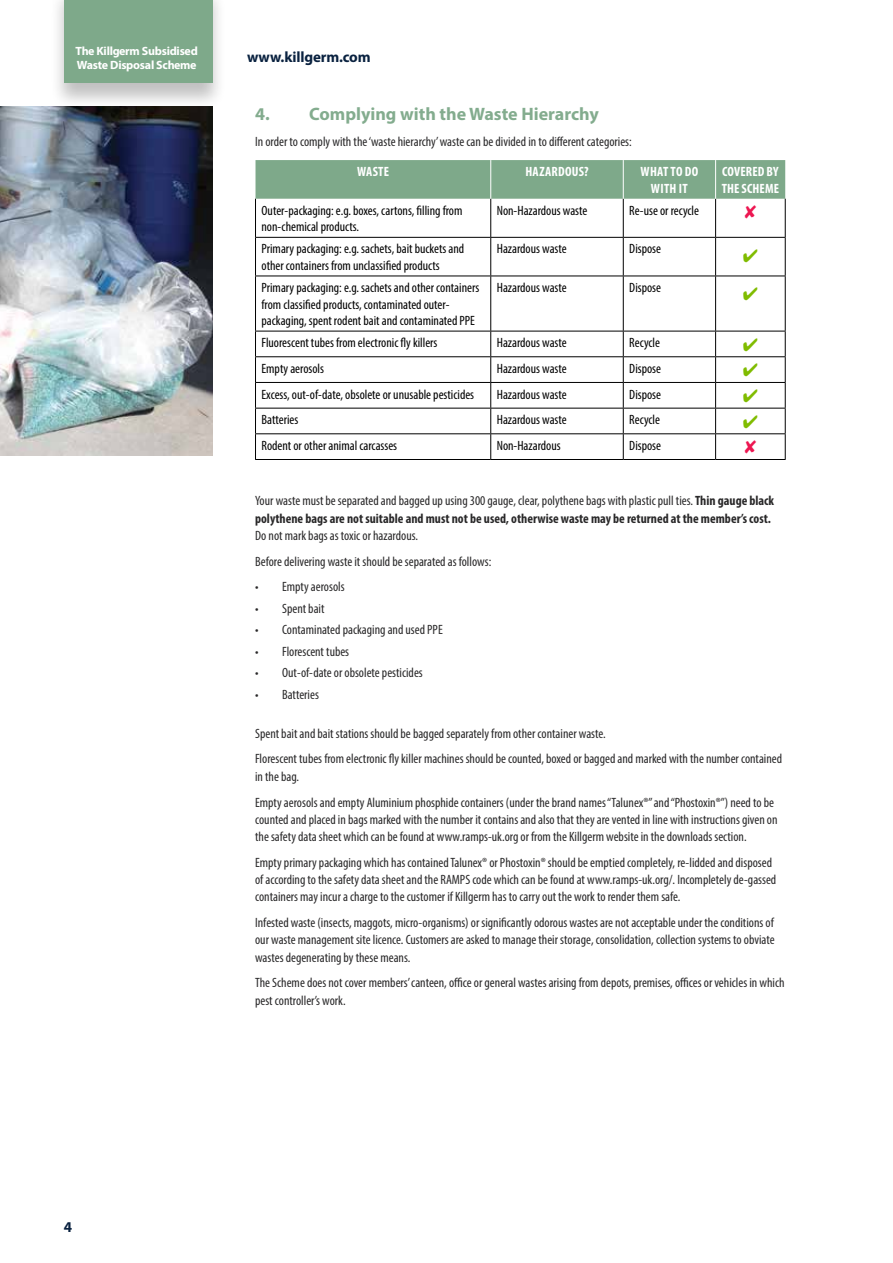
<style>
.page{position:relative;width:893px;height:1263px;background:#fff}
.page>*{position:absolute;margin:0;border:0;box-sizing:border-box;transform-origin:0 0}
.t1{font:700 18px "Myriad Pro";color:#83ac8e}
.t2{font:700 15px "Myriad Pro";letter-spacing:-.01em;color:#0a2240}
.t3{font:condensed 13.5px/17.2px "Myriad Pro";color:#292829}
.t4{font:condensed 13.5px/16.5px "Myriad Pro";color:#000}
.t5{font:700 condensed 13.5px/17.2px "Myriad Pro";color:#292829}
.t6{font:700 condensed 13.5px/16.5px "Myriad Pro";letter-spacing:.02em;color:#fff;text-align:center}
.t7{font:700 12px/14.4px "Myriad Pro";letter-spacing:-.02em;color:#fff}
.s1{font-weight:400}
</style>
<div class="page">
<div style="left:49px;top:0;width:178px;height:110px;background:#000;opacity:.25"></div>
<div style="left:64px;top:0;width:149px;height:83px;background:#7ea98a"></div>
<div style="left:255px;top:160px;width:530px;height:39px;background:#7ea98a"></div>
<hr style="left:255px;top:199px;width:1px;height:38px;background:#000">
<hr style="left:490px;top:199px;width:1px;height:38px;background:#000">
<hr style="left:623px;top:199px;width:1px;height:38px;background:#000">
<hr style="left:715px;top:199px;width:1px;height:38px;background:#000">
<hr style="left:785px;top:199px;width:1px;height:38px;background:#000">
<hr style="left:255px;top:237px;width:236px;height:1px;background:#000">
<hr style="left:255px;top:238px;width:1px;height:38px;background:#000">
<hr style="left:491px;top:237px;width:132px;height:1px;background:#000">
<hr style="left:490px;top:238px;width:1px;height:38px;background:#000">
<hr style="left:623px;top:237px;width:93px;height:1px;background:#000">
<hr style="left:623px;top:238px;width:1px;height:38px;background:#000">
<hr style="left:716px;top:237px;width:70px;height:1px;background:#000">
<hr style="left:715px;top:238px;width:1px;height:38px;background:#000">
<hr style="left:785px;top:238px;width:1px;height:38px;background:#000">
<hr style="left:255px;top:276px;width:236px;height:1px;background:#000">
<hr style="left:255px;top:276px;width:1px;height:55px;background:#000">
<hr style="left:491px;top:276px;width:132px;height:1px;background:#000">
<hr style="left:490px;top:276px;width:1px;height:55px;background:#000">
<hr style="left:623px;top:276px;width:93px;height:1px;background:#000">
<hr style="left:623px;top:276px;width:1px;height:55px;background:#000">
<hr style="left:716px;top:276px;width:70px;height:1px;background:#000">
<hr style="left:715px;top:276px;width:1px;height:55px;background:#000">
<hr style="left:785px;top:276px;width:1px;height:55px;background:#000">
<hr style="left:255px;top:331px;width:236px;height:1px;background:#000">
<hr style="left:491px;top:331px;width:132px;height:1px;background:#000">
<hr style="left:623px;top:331px;width:93px;height:1px;background:#000">
<hr style="left:716px;top:331px;width:70px;height:1px;background:#000">
<hr style="left:255px;top:356px;width:236px;height:1px;background:#000">
<hr style="left:491px;top:356px;width:132px;height:1px;background:#000">
<hr style="left:623px;top:356px;width:93px;height:1px;background:#000">
<hr style="left:716px;top:356px;width:70px;height:1px;background:#000">
<hr style="left:255px;top:382px;width:236px;height:1px;background:#000">
<hr style="left:491px;top:382px;width:132px;height:1px;background:#000">
<hr style="left:623px;top:382px;width:93px;height:1px;background:#000">
<hr style="left:716px;top:382px;width:70px;height:1px;background:#000">
<hr style="left:255px;top:459px;width:236px;height:1px;background:#000">
<hr style="left:491px;top:459px;width:132px;height:1px;background:#000">
<hr style="left:623px;top:459px;width:93px;height:1px;background:#000">
<hr style="left:716px;top:459px;width:70px;height:1px;background:#000">
<hr style="left:255px;top:408px;width:236px;height:1px;background:#000">
<svg style="left:255px;top:331px;width:1px;height:128px"></svg>
<hr style="left:491px;top:408px;width:132px;height:1px;background:#000">
<svg style="left:490px;top:331px;width:1px;height:128px"></svg>
<hr style="left:623px;top:408px;width:93px;height:1px;background:#000">
<svg style="left:623px;top:331px;width:1px;height:128px"></svg>
<hr style="left:716px;top:408px;width:70px;height:1px;background:#000">
<svg style="left:715px;top:331px;width:1px;height:128px"></svg>
<svg style="left:785px;top:331px;width:1px;height:128px"></svg>
<hr style="left:255px;top:433px;width:236px;height:1px;background:#000">
<hr style="left:491px;top:433px;width:132px;height:1px;background:#000">
<hr style="left:623px;top:433px;width:93px;height:1px;background:#000">
<hr style="left:716px;top:433px;width:70px;height:1px;background:#000">
<hr style="left:490px;top:160px;width:1px;height:39px;background:#fff">
<hr style="left:623px;top:160px;width:1px;height:39px;background:#fff">
<hr style="left:715px;top:160px;width:1px;height:39px;background:#fff">
<img style="left:0;top:106px;width:213px;height:349px">
<p class="t7" style="left:76px;top:43px;width:124px">The Killgerm Subsidised<br>Waste Disposal Scheme</p>
<p class="t2" style="left:247px;top:47px;width:125px">www.killgerm.com</p>
<h1 class="t1" style="left:255px;top:102px;width:345px">4. Complying with the Waste Hierarchy</h1>
<p class="t3" style="left:255px;top:132px;width:378px">In order to comply with the ‘waste hierarchy’ waste can be divided in to different categories:</p>
<p class="t6" style="left:357px;top:163px;width:34px">WASTE</p>
<p class="t6" style="left:525px;top:163px;width:65px">HAZARDOUS?</p>
<p class="t6" style="left:641px;top:163px;width:59px">WHAT TO DO<br>WITH IT</p>
<p class="t6" style="left:722px;top:163px;width:59px;text-align:left">COVERED BY<br>THE SCHEME</p>
<p class="t4" style="left:262px;top:202px;width:202px">Outer-packaging: e.g. boxes, cartons, filling from non-chemical products.</p>
<p class="t4" style="left:497px;top:202px;width:92px">Non-Hazardous waste</p>
<p class="t4" style="left:629px;top:202px;width:71px">Re-use or recycle</p>
<p class="t4" style="left:261px;top:241px;width:204px">Primary packaging: e.g. sachets, bait buckets and other containers from unclassified products</p>
<p class="t4" style="left:497px;top:241px;width:71px">Hazardous waste</p>
<p class="t4" style="left:629px;top:241px;width:33px">Dispose</p>
<p class="t4" style="left:261px;top:279px;width:219px">Primary packaging: e.g. sachets and other containers from classified products, contaminated outer&shy;packaging, spent rodent bait and contaminated PPE</p>
<p class="t4" style="left:497px;top:279px;width:71px">Hazardous waste</p>
<p class="t4" style="left:629px;top:279px;width:33px">Dispose</p>
<p class="t4" style="left:261px;top:334px;width:177px">Fluorescent tubes from electronic fly killers</p>
<p class="t4" style="left:497px;top:334px;width:71px">Hazardous waste</p>
<p class="t4" style="left:629px;top:334px;width:32px">Recycle</p>
<p class="t4" style="left:261px;top:360px;width:64px">Empty aerosols</p>
<p class="t4" style="left:497px;top:360px;width:71px">Hazardous waste</p>
<p class="t4" style="left:629px;top:360px;width:33px">Dispose</p>
<p class="t4" style="left:261px;top:386px;width:214px">Excess, out-of-date, obsolete or unusable pesticides</p>
<p class="t4" style="left:497px;top:386px;width:71px">Hazardous waste</p>
<p class="t4" style="left:629px;top:386px;width:33px">Dispose</p>
<p class="t4" style="left:261px;top:411px;width:38px">Batteries</p>
<p class="t4" style="left:497px;top:411px;width:71px">Hazardous waste</p>
<p class="t4" style="left:629px;top:411px;width:32px">Recycle</p>
<p class="t4" style="left:261px;top:437px;width:137px">Rodent or other animal carcasses</p>
<p class="t4" style="left:497px;top:437px;width:65px">Non-Hazardous</p>
<p class="t4" style="left:629px;top:437px;width:33px">Dispose</p>
<p class="t5" style="left:255px;top:492px;width:521px"><span class="s1">Your waste must be separated and bagged up using 300 gauge, clear, polythene bags with plastic pull ties.</span> Thin gauge black polythene bags are not suitable and must not be used, otherwise waste may be returned at the member’s cost.</p>
<p class="t3" style="left:255px;top:522px;width:238px;line-height:25.8px">Do not mark bags as toxic or hazardous.<br>Before delivering waste it should be separated as follows:</p>
<p class="t3" style="left:255px;top:578px;width:91px">• Empty aerosols</p>
<p class="t3" style="left:255px;top:600px;width:71px">• Spent bait</p>
<p class="t3" style="left:255px;top:621px;width:189px">• Contaminated packaging and used PPE</p>
<p class="t3" style="left:255px;top:643px;width:96px">• Florescent tubes</p>
<p class="t3" style="left:255px;top:664px;width:169px">• Out-of-date or obsolete pesticides</p>
<p class="t3" style="left:255px;top:686px;width:65px">• Batteries</p>
<p class="t3" style="left:255px;top:720px;width:529px;line-height:25.8px">Spent bait and bait stations should be bagged separately from other container waste.<br>Florescent tubes from electronic fly killer machines should be counted, boxed or bagged and marked with the number contained</p>
<p class="t3" style="left:255px;top:763px;width:520px;line-height:25.8px">in the bag.<br>Empty aerosols and empty Aluminium phosphide containers (under the brand names “Talunex®” and “Phostoxin®”) need to be</p>
<p class="t3" style="left:255px;top:810px;width:524px">counted and placed in bags marked with the number it contains and also that they are vented in line with instructions given on the safety data sheet which can be found at www.ramps-uk.org or from the Killgerm website in the downloads section.</p>
<p class="t3" style="left:255px;top:853px;width:523px">Empty primary packaging which has contained Talunex® or Phostoxin® should be emptied completely, re-lidded and disposed of according to the safety data sheet and the RAMPS code which can be found at www.ramps-uk.org/. Incompletely de-gassed containers may incur a charge to the customer if Killgerm has to carry out the work to render them safe.</p>
<p class="t3" style="left:255px;top:914px;width:521px;text-align:justify">Infested waste (insects, maggots, micro-organisms) or significantly odorous wastes are not acceptable under the conditions of our waste management site licence. Customers are asked to manage their storage, consolidation, collection systems to obviate wastes degenerating by these means.</p>
<p class="t3" style="left:255px;top:974px;width:531px">The Scheme does not cover members’ canteen, office or general wastes arising from depots, premises, offices or vehicles in which pest controller’s work.</p>
<p class="t2" style="left:64px;top:1217px;width:10px">4</p>
</div>
